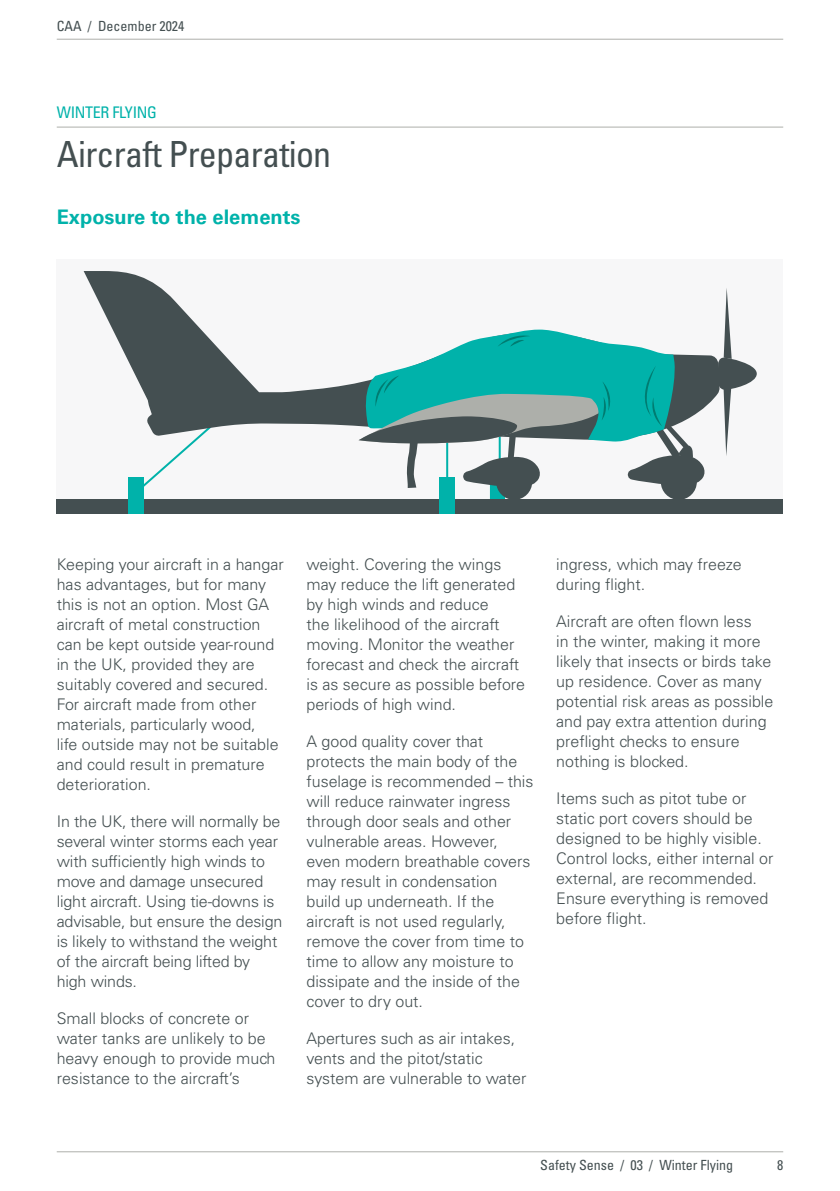
<style>
.page{position:relative;width:840px;height:1191px;background:#fff}
.page>*{position:absolute;margin:0;border:0;box-sizing:border-box;transform-origin:0 0}
.t1{font:condensed 36px "Univers LT Std";letter-spacing:-.02em;color:#444f51}
.t2{font:700 20px "Univers LT Std";color:#00b2aa}
.t3{font:300 16px/20px "Univers LT Std";color:#444f51}
.t4{font:condensed 16px "Univers LT Std";letter-spacing:-.02em;color:#00b2aa}
.t5{font:condensed 14px "Univers LT Std";color:#444f51}
</style>
<div class="page">
<hr style="left:57px;top:127px;width:725px;height:1px;background:#adafaa">
<img style="left:57px;top:271px;width:725px;height:242px">
<hr style="left:57px;top:1151px;width:725px;height:1px;background:#adafaa">
<hr style="left:57px;top:39px;width:725px;height:1px;background:#adafaa">
<p class="t5" style="left:57px;top:17px;width:129px">CAA / December 2024</p>
<p class="t4" style="left:57px;top:102px;width:102px">WINTER FLYING</p>
<h1 class="t1" style="left:57px;top:132px;width:276px">Aircraft Preparation</h1>
<p class="t2" style="left:57px;top:205px;width:245px">Exposure to the elements</p>
<p class="t3" style="left:57px;top:554px;width:228px">Keeping your aircraft in a hangar has advantages, but for many this is not an option. Most GA aircraft of metal construction can be kept outside year-round in the UK, provided they are suitably covered and secured.<br>For aircraft made from other materials, particularly wood,<br>life outside may not be suitable and could result in premature deterioration.</p>
<p class="t3" style="left:57px;top:811px;width:227px">In the UK, there will normally be several winter storms each year with sufficiently high winds to move and damage unsecured light aircraft. Using tie-downs is advisable, but ensure the design is likely to withstand the weight of the aircraft being lifted by high winds.</p>
<p class="t3" style="left:57px;top:1008px;width:220px">Small blocks of concrete or water tanks are unlikely to be heavy enough to provide much resistance to the aircraft’s</p>
<p class="t3" style="left:306px;top:554px;width:220px">weight. Covering the wings may reduce the lift generated by high winds and reduce<br>the likelihood of the aircraft moving. Monitor the weather forecast and check the aircraft is as secure as possible before periods of high wind.</p>
<p class="t3" style="left:306px;top:731px;width:228px">A good quality cover that protects the main body of the fuselage is recommended – this will reduce rainwater ingress through door seals and other vulnerable areas. However, even modern breathable covers may result in condensation build up underneath. If the aircraft is not used regularly, remove the cover from time to time to allow any moisture to dissipate and the inside of the cover to dry out.</p>
<p class="t3" style="left:306px;top:1028px;width:221px">Apertures such as air intakes, vents and the pitot/static system are vulnerable to water</p>
<p class="t3" style="left:556px;top:554px;width:187px">ingress, which may freeze during flight.</p>
<p class="t3" style="left:556px;top:611px;width:218px">Aircraft are often flown less<br>in the winter, making it more likely that insects or birds take up residence. Cover as many potential risk areas as possible and pay extra attention during preflight checks to ensure nothing is blocked.</p>
<p class="t3" style="left:556px;top:788px;width:219px">Items such as pitot tube or static port covers should be designed to be highly visible.<br>Control locks, either internal or external, are recommended.<br>Ensure everything is removed before flight.</p>
<p class="t5" style="left:540px;top:1156px;width:194px">Safety Sense / 03 / Winter Flying</p>
<p class="t5" style="left:776px;top:1156px;width:8px">8</p>
</div>
